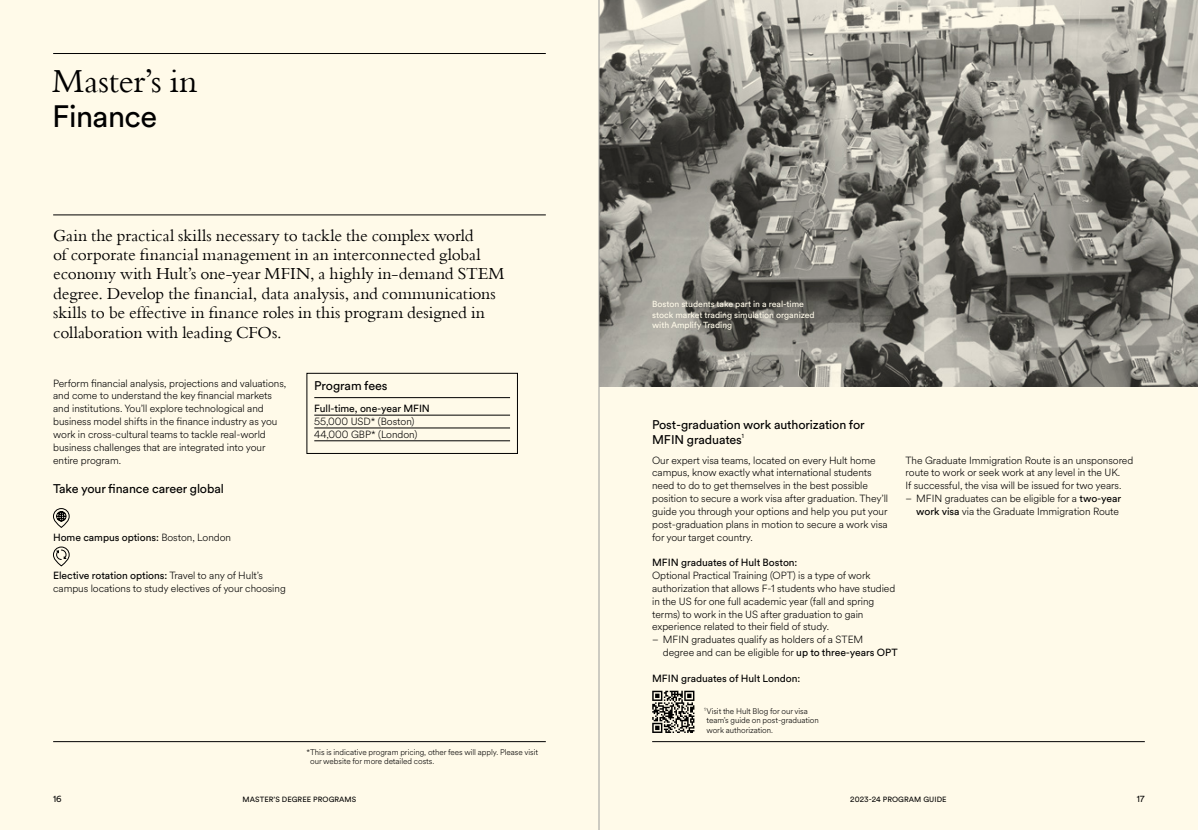
<style>
.page{position:relative;width:1198px;height:830px;background:#fff}
.page>*{position:absolute;margin:0;border:0;box-sizing:border-box;transform-origin:0 0}
.t1{font:35px "Bembo";letter-spacing:-.005em;color:#000}
.t2{font:30.62px "EF Circular";letter-spacing:-.02em;color:#000}
.t3{font:17.5px/19.4px "Bembo";letter-spacing:-.005em;color:#000}
.t4{font:12.5px/15px "EF Circular";letter-spacing:-.01em;color:#000}
.t5{font:300 10.25px/12.8px "EF Circular";letter-spacing:-.005em;color:#000}
.t6{font:10.25px "EF Circular";letter-spacing:-.005em;color:#000}
.t7{font:8.75px/10.8px "EF Circular";letter-spacing:-.005em;color:#fffae9}
.t8{font:8.75px "EF Circular";color:#000}
.t9{font:300 8.12px/9.8px "EF Circular";letter-spacing:-.005em;color:#000}
.t10{font:7.5px "EF Circular";letter-spacing:.01em;color:#000}
.t11{font:5.88px "EF Circular";color:#000}
.s1{font-weight:300}
.s2{font-weight:400}
</style>
<div class="page">
<div style="left:0;top:0;width:599px;height:829px;background:#fffae9"></div>
<div style="left:599px;top:0;width:599px;height:829px;background:#fffae9"></div>
<hr style="left:53px;top:741px;width:493px;height:1px;background:#000">
<hr style="left:652px;top:741px;width:492px;height:1px;background:#000">
<hr style="left:53px;top:214px;width:493px;height:1px;background:#000">
<hr style="left:53px;top:53px;width:493px;height:1px;background:#000">
<img style="left:600px;top:0;width:598px;height:386px">
<svg style="left:53px;top:508px;width:17px;height:20px"></svg>
<svg style="left:56px;top:549px;width:11px;height:11px"></svg>
<div style="left:53px;top:546px;width:16px;height:20px;border:1px solid #000;border-radius:8px"></div>
<svg style="left:652px;top:690px;width:42px;height:42px"></svg>
<hr style="left:314px;top:397px;width:196px;height:1px;background:#000">
<hr style="left:314px;top:415px;width:196px;height:1px;background:#000">
<hr style="left:314px;top:427px;width:196px;height:1px;background:#000">
<hr style="left:314px;top:440px;width:196px;height:1px;background:#000">
<div style="left:306px;top:373px;width:212px;height:80px;border:1px solid #000"></div>
<hr style="left:599px;top:0;width:1px;height:829px;background:#9d9d9c">
<h1 class="t1" style="left:52px;top:67px;width:147px">Master’s in</h1>
<h2 class="t2" style="left:52px;top:95px;width:107px">Finance</h2>
<p class="t3" style="left:53px;top:227px;width:453px">Gain the practical skills necessary to tackle the complex world<br>of corporate financial management in an interconnected global economy with Hult’s one-year MFIN, a highly in-demand STEM degree. Develop the financial, data analysis, and communications skills to be effective in finance roles in this program designed in collaboration with leading CFOs.</p>
<p class="t5" style="left:53px;top:376px;width:235px">Perform financial analysis, projections and valuations, and come to understand the key financial markets and institutions. You’ll explore technological and business model shifts in the finance industry as you work in cross-cultural teams to tackle real-world business challenges that are integrated into your entire program.</p>
<p class="t4" style="left:53px;top:480px;width:172px">Take your finance career global</p>
<p class="t6" style="left:53px;top:530px;width:179px">Home campus options: <span class="s1">Boston, London</span></p>
<p class="t5" style="left:53px;top:568px;width:234px"><span class="s2">Elective rotation options:</span> Travel to any of Hult’s campus locations to study electives of your choosing</p>
<p class="t4" style="left:314px;top:378px;width:75px">Program fees</p>
<p class="t6" style="left:314px;top:401px;width:117px">Full-time, one-year MFIN</p>
<p class="t5" style="left:314px;top:414px;width:105px">55,000 USD* (Boston)<br>44,000 GBP* (London)</p>
<p class="t9" style="left:310px;top:746px;width:229px;text-indent:-4px">*This is indicative program pricing, other fees will apply. Please visit our website for more detailed costs.</p>
<p class="t7" style="left:652px;top:298px;width:164px">Boston students take part in a real-time stock market trading simulation organized with Amplify Trading</p>
<p class="t4" style="left:652px;top:416px;width:214px">Post-graduation work authorization for<br>MFIN graduates</p>
<p class="t11" style="left:742px;top:432px;width:4px">1</p>
<p class="t5" style="left:652px;top:453px;width:237px">Our expert visa teams, located on every Hult home campus, know exactly what international students need to do to get themselves in the best possible position to secure a work visa after graduation. They’ll guide you through your options and help you put your post-graduation plans in motion to secure a work visa for your target country.</p>
<p class="t6" style="left:652px;top:555px;width:147px">MFIN graduates of Hult Boston:</p>
<p class="t5" style="left:652px;top:568px;width:245px">Optional Practical Training (OPT) is a type of work authorization that allows F-1 students who have studied in the US for one full academic year (fall and spring terms) to work in the US after graduation to gain experience related to their field of study.</p>
<p class="t5" style="left:663px;top:632px;width:236px;text-indent:-11px">– MFIN graduates qualify as holders of a STEM<br>degree and can be eligible for <span class="s2">up to three-years OPT</span></p>
<p class="t6" style="left:652px;top:670px;width:150px">MFIN graduates of Hult London:</p>
<p class="t5" style="left:905px;top:453px;width:229px">The Graduate Immigration Route is an unsponsored route to work or seek work at any level in the UK.<br>If successful, the visa will be issued for two years.</p>
<p class="t5" style="left:905px;top:491px;width:217px;text-align:right">– MFIN graduates can be eligible for a <span class="s2">two-year work visa</span> via the Graduate Immigration Route</p>
<p class="t9" style="left:704px;top:705px;width:116px"><sup>1</sup>Visit the Hult Blog for our visa team’s guide on post-graduation work authorization.</p>
<p class="t8" style="left:53px;top:792px;width:10px">16</p>
<p class="t10" style="left:243px;top:793px;width:115px">MASTER’S DEGREE PROGRAMS</p>
<p class="t10" style="left:850px;top:793px;width:98px">2023-24 PROGRAM GUIDE</p>
<p class="t8" style="left:1137px;top:792px;width:9px">17</p>
</div>
